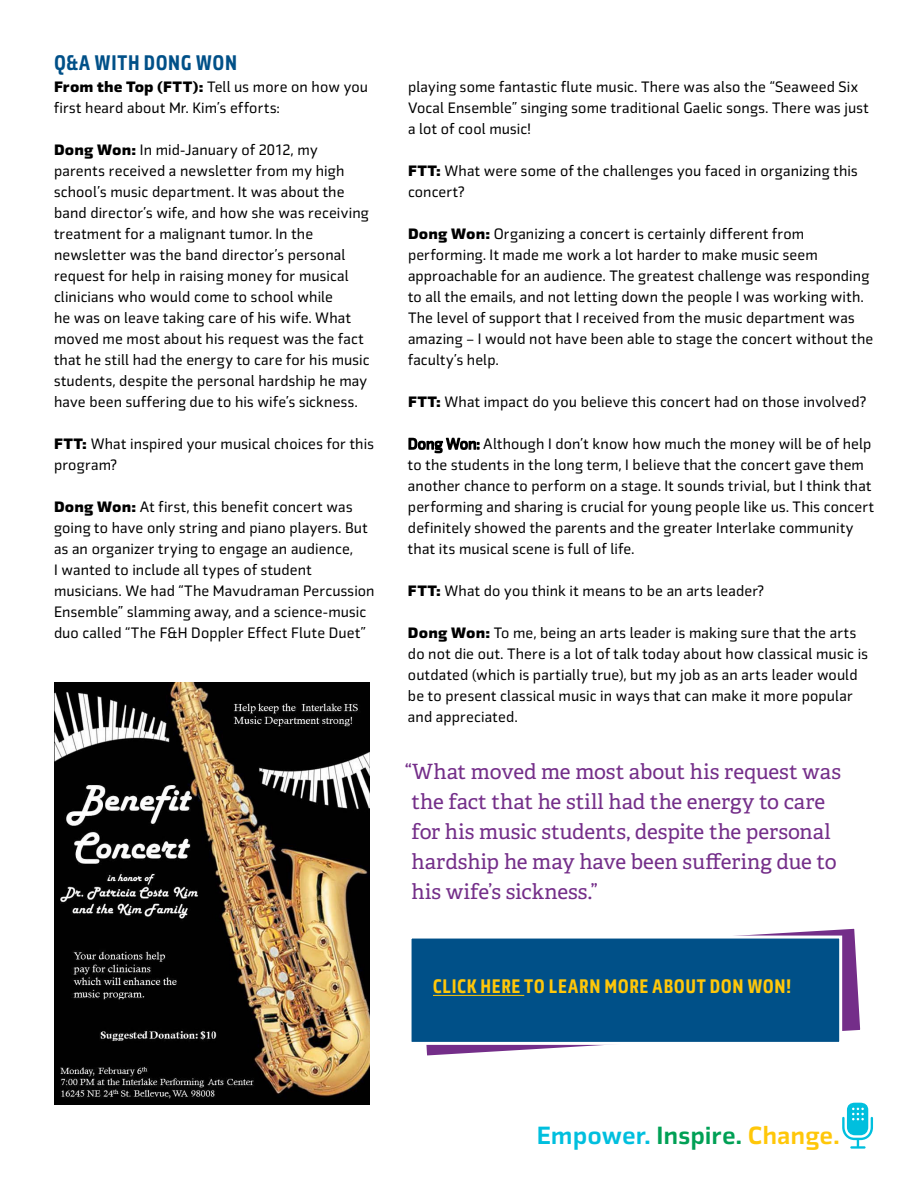
<style>
.page{position:relative;width:918px;height:1188px;background:#fff}
.page>*{position:absolute;margin:0;border:0;box-sizing:border-box;transform-origin:0 0}
.t1{font:700 24.75px "Choice Sans";letter-spacing:-.005em;color:#00bfde}
.t2{font:21px/30px "Adelle";letter-spacing:-.005em;color:#742e89}
.t3{font:700 21px "Choice Sans Comp";letter-spacing:.025em;color:#005088}
.t4{font:700 19.5px "Choice Sans Comp";letter-spacing:.03em;color:#ffc709}
.t5{font:15px/21px "Choice Sans";letter-spacing:.01em;color:#000}
.s1{font-weight:800}
.s2{color:#00a055}
.s3{color:#ffc709}
</style>
<div class="page">
<svg style="left:842px;top:1103px;width:31px;height:46px"></svg>
<svg style="left:426px;top:928px;width:435px;height:128px"></svg>
<div style="left:409px;top:936px;width:433px;height:109px;background:#005088;border:3px solid #fff"></div>
<hr style="left:433px;top:995px;width:91px;height:1px;background:#ffc709">
<svg style="left:408px;top:437px;width:72px;height:17px"></svg>
<img style="left:54px;top:682px;width:315px;height:423px">
<h2 class="t3" style="left:54px;top:48px;width:185px">Q&amp;A WITH DONG WON</h2>
<p class="t5" style="left:54px;top:76px;width:316px"><span class="s1">From the Top (FTT):</span> Tell us more on how you first heard about Mr. Kim’s efforts:</p>
<p class="t5" style="left:54px;top:139px;width:317px"><span class="s1">Dong Won:</span> In mid-January of 2012, my parents received a newsletter from my high school’s music department. It was about the band director’s wife, and how she was receiving treatment for a malignant tumor. In the newsletter was the band director’s personal request for help in raising money for musical clinicians who would come to school while<br>he was on leave taking care of his wife. What moved me most about his request was the fact that he still had the energy to care for his music students, despite the personal hardship he may have been suffering due to his wife’s sickness.</p>
<p class="t5" style="left:54px;top:433px;width:322px"><span class="s1">FTT:</span> What inspired your musical choices for this program?</p>
<p class="t5" style="left:54px;top:496px;width:322px"><span class="s1">Dong Won:</span> At first, this benefit concert was going to have only string and piano players. But as an organizer trying to engage an audience,<br>I wanted to include all types of student musicians. We had “The Mavudraman Percussion Ensemble” slamming away, and a science-music duo called “The F&amp;H Doppler Effect Flute Duet”</p>
<p class="t5" style="left:408px;top:76px;width:462px">playing some fantastic flute music. There was also the “Seaweed Six<br>Vocal Ensemble” singing some traditional Gaelic songs. There was just a lot of cool music!</p>
<p class="t5" style="left:408px;top:160px;width:451px"><span class="s1">FTT:</span> What were some of the challenges you faced in organizing this concert?</p>
<p class="t5" style="left:408px;top:223px;width:467px"><span class="s1">Dong Won:</span> Organizing a concert is certainly different from performing. It made me work a lot harder to make music seem approachable for an audience. The greatest challenge was responding to all the emails, and not letting down the people I was working with.<br>The level of support that I received from the music department was amazing – I would not have been able to stage the concert without the faculty’s help.</p>
<p class="t5" style="left:408px;top:391px;width:460px"><span class="s1">FTT:</span> What impact do you believe this concert had on those involved?</p>
<p class="t5" style="left:408px;top:433px;width:468px;text-indent:75px">Although I don’t know how much the money will be of help to the students in the long term, I believe that the concert gave them another chance to perform on a stage. It sounds trivial, but I think that performing and sharing is crucial for young people like us. This concert definitely showed the parents and the greater Interlake community that its musical scene is full of life.</p>
<p class="t5" style="left:408px;top:580px;width:358px"><span class="s1">FTT:</span> What do you think it means to be an arts leader?</p>
<p class="t5" style="left:408px;top:622px;width:462px"><span class="s1">Dong Won:</span> To me, being an arts leader is making sure that the arts do not die out. There is a lot of talk today about how classical music is outdated (which is partially true), but my job as an arts leader would be to present classical music in ways that can make it more popular and appreciated.</p>
<h2 class="t2" style="left:411px;top:757px;width:431px;text-indent:-7px">“What moved me most about his request was the fact that he still had the energy to care for his music students, despite the personal hardship he may have been suffering due to his wife’s sickness.”</h2>
<h3 class="t4" style="left:433px;top:973px;width:359px">CLICK HERE TO LEARN MORE ABOUT DON WON!</h3>
<h1 class="t1" style="left:537px;top:1119px;width:304px">Empower. <span class="s2">Inspire.</span> <span class="s3">Change.</span></h1>
</div>
